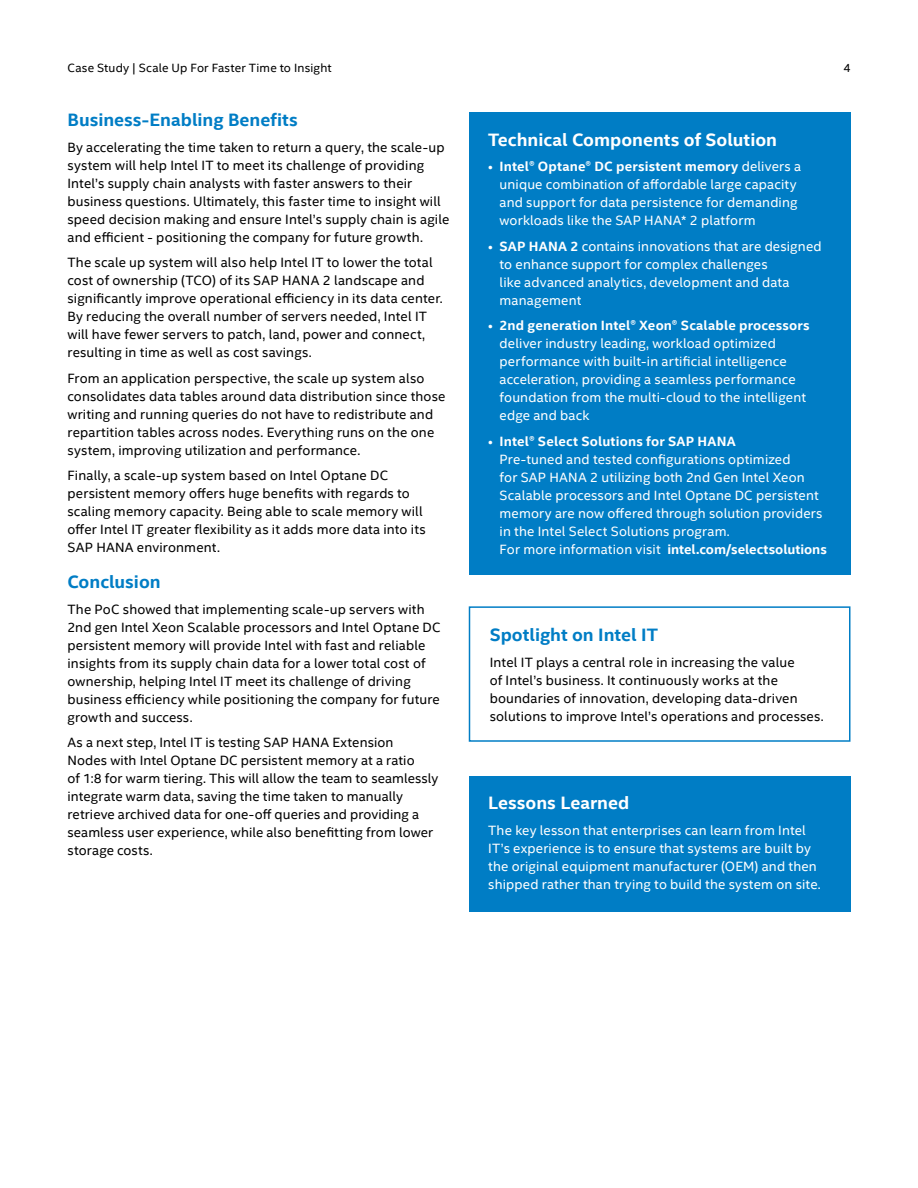
<style>
.page{position:relative;width:918px;height:1188px;background:#fff}
.page>*{position:absolute;margin:0;border:0;box-sizing:border-box;transform-origin:0 0}
.t1{font:700 18px "Intel Clear";color:#007dc5}
.t2{font:700 18px "Intel Clear";color:#fff}
.t3{font:13.5px/18px "Intel Clear";letter-spacing:.01em;color:#000}
.t4{font:13.5px/18px "Intel Clear";letter-spacing:.01em;color:#fff}
.t5{font:12px "Intel Clear";letter-spacing:.015em;color:#000}
.s1{font-weight:700}
</style>
<div class="page">
<div style="left:469px;top:112px;width:381px;height:463px;background:#007dc5"></div>
<div style="left:469px;top:606px;width:381px;height:136px;border:2px solid #007dc5"></div>
<div style="left:469px;top:776px;width:381px;height:135px;background:#007dc5"></div>
<p class="t5" style="left:68px;top:60px;width:266px">Case Study | Scale Up For Faster Time to Insight</p>
<p class="t5" style="left:843px;top:60px;width:9px">4</p>
<h1 class="t1" style="left:68px;top:108px;width:232px">Business-Enabling Benefits</h1>
<p class="t3" style="left:68px;top:138px;width:383px">By accelerating the time taken to return a query, the scale-up system will help Intel IT to meet its challenge of providing Intel’s supply chain analysts with faster answers to their business questions. Ultimately, this faster time to insight will speed decision making and ensure Intel’s supply chain is agile and efficient - positioning the company for future growth.</p>
<p class="t3" style="left:68px;top:253px;width:377px">The scale up system will also help Intel IT to lower the total cost of ownership (TCO) of its SAP HANA 2 landscape and significantly improve operational efficiency in its data center.<br>By reducing the overall number of servers needed, Intel IT will have fewer servers to patch, land, power and connect, resulting in time as well as cost savings.</p>
<p class="t3" style="left:68px;top:369px;width:379px">From an application perspective, the scale up system also consolidates data tables around data distribution since those writing and running queries do not have to redistribute and repartition tables across nodes. Everything runs on the one system, improving utilization and performance.</p>
<p class="t3" style="left:68px;top:466px;width:360px">Finally, a scale-up system based on Intel Optane DC persistent memory offers huge benefits with regards to scaling memory capacity. Being able to scale memory will offer Intel IT greater flexibility as it adds more data into its SAP HANA environment.</p>
<h1 class="t1" style="left:68px;top:570px;width:95px">Conclusion</h1>
<p class="t3" style="left:68px;top:600px;width:375px">The PoC showed that implementing scale-up servers with 2nd gen Intel Xeon Scalable processors and Intel Optane DC persistent memory will provide Intel with fast and reliable insights from its supply chain data for a lower total cost of ownership, helping Intel IT meet its challenge of driving business efficiency while positioning the company for future growth and success.</p>
<p class="t3" style="left:68px;top:733px;width:373px">As a next step, Intel IT is testing SAP HANA Extension<br>Nodes with Intel Optane DC persistent memory at a ratio<br>of 1:8 for warm tiering. This will allow the team to seamlessly integrate warm data, saving the time taken to manually retrieve archived data for one-off queries and providing a seamless user experience, while also benefitting from lower storage costs.</p>
<h1 class="t2" style="left:488px;top:127px;width:290px">Technical Components of Solution</h1>
<p class="t4" style="left:500px;top:157px;width:303px;text-indent:-11px">• <span class="s1">Intel® Optane® DC persistent memory</span> delivers a unique combination of affordable large capacity and support for data persistence for demanding workloads like the SAP HANA* 2 platform</p>
<p class="t4" style="left:500px;top:237px;width:324px;text-indent:-11px">• <span class="s1">SAP HANA 2</span> contains innovations that are designed to enhance support for complex challenges<br>like advanced analytics, development and data management</p>
<p class="t4" style="left:500px;top:316px;width:312px;text-indent:-11px">• <span class="s1">2nd generation Intel® Xeon® Scalable processors </span>deliver industry leading, workload optimized performance with built-in artificial intelligence acceleration, providing a seamless performance foundation from the multi-cloud to the intelligent edge and back</p>
<p class="t4" style="left:500px;top:432px;width:329px;text-indent:-11px">• <span class="s1">Intel® Select Solutions for SAP HANA<br></span>Pre-tuned and tested configurations optimized<br>for SAP HANA 2 utilizing both 2nd Gen Intel Xeon Scalable processors and Intel Optane DC persistent memory are now offered through solution providers in the Intel Select Solutions program.<br>For more information visit <span class="s1">intel.com/selectsolutions</span></p>
<h1 class="t1" style="left:490px;top:623px;width:170px">Spotlight on Intel IT</h1>
<p class="t3" style="left:490px;top:653px;width:335px">Intel IT plays a central role in increasing the value<br>of Intel’s business. It continuously works at the boundaries of innovation, developing data-driven solutions to improve Intel’s operations and processes.</p>
<h1 class="t2" style="left:488px;top:791px;width:142px">Lessons Learned</h1>
<p class="t4" style="left:488px;top:821px;width:334px">The key lesson that enterprises can learn from Intel IT’s experience is to ensure that systems are built by the original equipment manufacturer (OEM) and then shipped rather than trying to build the system on site.</p>
</div>
